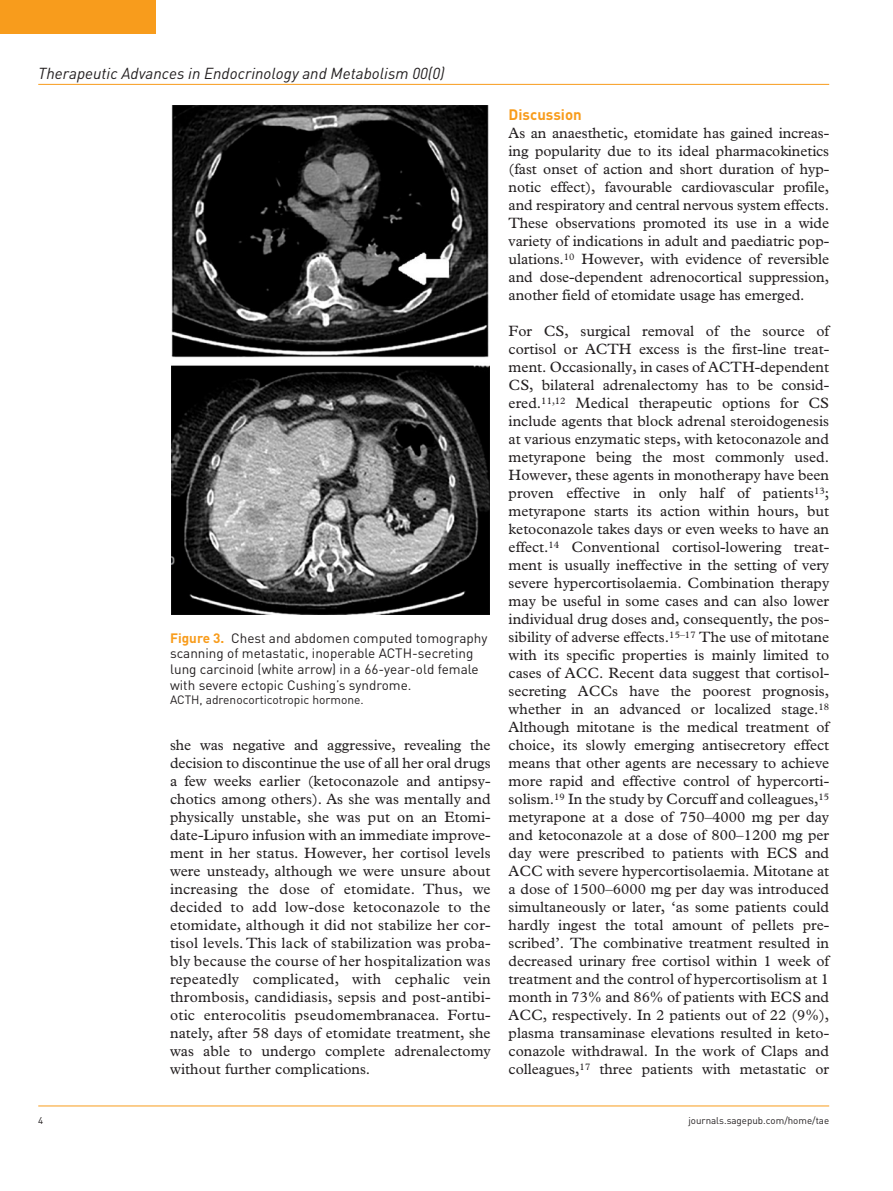
<style>
.page{position:relative;width:893px;height:1191px;background:#fff}
.page>*{position:absolute;margin:0;border:0;box-sizing:border-box;transform-origin:0 0}
.t1{font:italic 15.75px "DIN";color:#231f20}
.t2{font:15px/18px "Plantin Std";color:#231f20;text-align:justify}
.t3{font:700 15px "DIN";color:#f89c1c}
.t4{font:13.5px/15.8px "DIN";color:#231f20}
.t5{font:12px "DIN";color:#231f20}
.t6{font:9.75px "DIN";color:#231f20}
.s1{font-weight:700;color:#f89c1c}
</style>
<div class="page">
<hr style="left:38px;top:84px;width:791px;height:1px;background:#f89c1c">
<hr style="left:38px;top:1105px;width:791px;height:1px;background:#f89c1c">
<div style="left:0;top:0;width:155px;height:34px;background:#f89c1c"></div>
<img style="left:172px;top:106px;width:317px;height:509px">
<p class="t1" style="left:38px;top:63px;width:408px">Therapeutic Advances in Endocrinology and Metabolism 00(0)</p>
<p class="t4" style="left:170px;top:629px;width:319px"><span class="s1">Figure 3.</span> Chest and abdomen computed tomography scanning of metastatic, inoperable ACTH-secreting lung carcinoid (white arrow) in a 66-year-old female with severe ectopic Cushing’s syndrome.</p>
<p class="t5" style="left:170px;top:692px;width:195px">ACTH, adrenocorticotropic hormone.</p>
<p class="t2" style="left:170px;top:736px;width:322px">she was negative and aggressive, revealing the decision to discontinue the use of all her oral drugs a few weeks earlier (ketoconazole and antipsy&shy;chotics among others). As she was mentally and physically unstable, she was put on an Etomi&shy;date-Lipuro infusion with an immediate improve&shy;ment in her status. However, her cortisol levels were unsteady, although we were unsure about increasing the dose of etomidate. Thus, we decided to add low-dose ketoconazole to the etomidate, although it did not stabilize her cor&shy;tisol levels. This lack of stabilization was proba&shy;bly because the course of her hospitalization was repeatedly complicated, with cephalic vein thrombosis, candidiasis, sepsis and post-antibi&shy;otic enterocolitis pseudomembranacea. Fortu&shy;nately, after 58 days of etomidate treatment, she was able to undergo complete adrenalectomy without further complications.</p>
<p class="t3" style="left:509px;top:105px;width:75px">Discussion</p>
<p class="t2" style="left:509px;top:124px;width:322px">As an anaesthetic, etomidate has gained increas&shy;ing popularity due to its ideal pharmacokinetics (fast onset of action and short duration of hyp&shy;notic effect), favourable cardiovascular profile, and respiratory and central nervous system effects.<br>These observations promoted its use in a wide variety of indications in adult and paediatric pop&shy;ulations.<sup>10</sup> However, with evidence of reversible and dose-dependent adrenocortical suppression, another field of etomidate usage has emerged.</p>
<p class="t2" style="left:509px;top:322px;width:322px">For CS, surgical removal of the source of cortisol or ACTH excess is the first-line treat&shy;ment. Occasionally, in cases of ACTH-dependent CS, bilateral adrenalectomy has to be consid&shy;ered.<sup>11,12</sup> Medical therapeutic options for CS include agents that block adrenal steroidogenesis at various enzymatic steps, with ketoconazole and metyrapone being the most commonly used.<br>However, these agents in monotherapy have been proven effective in only half of patients<sup>13</sup>; metyrapone starts its action within hours, but ketoconazole takes days or even weeks to have an effect.<sup>14</sup> Conventional cortisol-lowering treat&shy;ment is usually ineffective in the setting of very severe hypercortisolaemia. Combination therapy may be useful in some cases and can also lower individual drug doses and, consequently, the pos&shy;sibility of adverse effects.<sup>15–17</sup> The use of mitotane with its specific properties is mainly limited to cases of ACC. Recent data suggest that cortisol&shy;secreting ACCs have the poorest prognosis, whether in an advanced or localized stage.<sup>18<br></sup>Although mitotane is the medical treatment of choice, its slowly emerging antisecretory effect means that other agents are necessary to achieve more rapid and effective control of hypercorti&shy;solism.<sup>19</sup> In the study by Corcuff and colleagues,<sup>15 </sup>metyrapone at a dose of 750–4000 mg per day and ketoconazole at a dose of 800–1200 mg per day were prescribed to patients with ECS and ACC with severe hypercortisolaemia. Mitotane at a dose of 1500–6000 mg per day was introduced simultaneously or later, ‘as some patients could hardly ingest the total amount of pellets pre&shy;scribed’. The combinative treatment resulted in decreased urinary free cortisol within 1 week of treatment and the control of hypercortisolism at 1 month in 73% and 86% of patients with ECS and ACC, respectively. In 2 patients out of 22 (9%), plasma transaminase elevations resulted in keto&shy;conazole withdrawal. In the work of Claps and colleagues,<sup>17</sup> three patients with metastatic or</p>
<p class="t6" style="left:38px;top:1114px;width:7px">4</p>
<p class="t6" style="left:688px;top:1114px;width:142px">journals.sagepub.com/home/tae</p>
</div>
